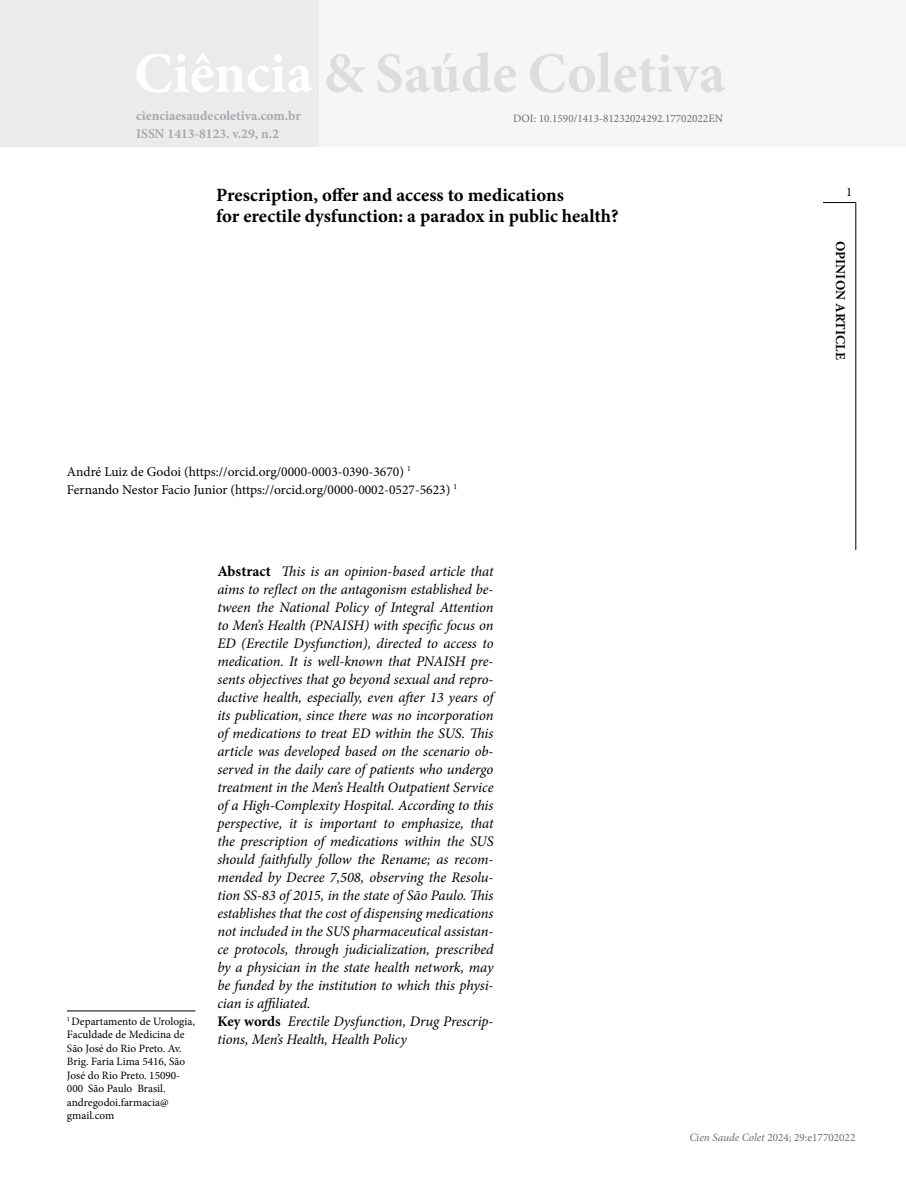
<style>
.page{position:relative;width:906px;height:1183px;background:#fff}
.page>*{position:absolute;margin:0;border:0;box-sizing:border-box;transform-origin:0 0}
.t1{font:700 57px "Minion Pro";letter-spacing:.005em;color:#dcddde}
.t2{font:700 18.75px "Minion Pro";color:#000}
.t3{font:italic 14.55px/18px "Minion Pro";letter-spacing:-.01em;color:#000}
.t4{font:13.5px/18px "Minion Pro";color:#000}
.t5{font:700 13.5px/18px "Minion Pro";color:#a7a9ac}
.t6{font:700 13.5px "Minion Pro";letter-spacing:.005em;color:#000}
.t7{font:12.75px "Minion Pro";color:#000}
.t8{font:11.25px/13.5px "Minion Pro";color:#000}
.t9{font:11.25px "Minion Pro";color:#6d6e71}
.s1{color:#fff}
.s2{font-weight:700;font-style:normal;font-size:15px}
.s3{font-weight:700;font-style:normal}
.s4{font-style:italic}
</style>
<div class="page">
<div style="left:319px;top:0;width:587px;height:147px;background:#f6f6f6"></div>
<hr style="left:823px;top:202px;width:32px;height:1px;background:#000">
<hr style="left:855px;top:202px;width:1px;height:348px;background:#000">
<hr style="left:67px;top:1010px;width:128px;height:1px;background:#000">
<div style="left:0;top:0;width:319px;height:147px;background:#ebebec"></div>
<h1 class="t1" style="left:134px;top:33px;width:593px"><span class="s1">Ciência</span> &amp; Saúde Coletiva</h1>
<p class="t5" style="left:136px;top:106px;width:166px">cienciaesaudecoletiva.com.br<br>ISSN 1413-8123. v.29, n.2</p>
<p class="t9" style="left:513px;top:111px;width:211px">DOI: 10.1590/1413-81232024292.17702022EN</p>
<p class="t2" style="left:216px;top:181px;width:349px">Prescription, offer and access to medications</p>
<p class="t7" style="left:846px;top:183px;width:8px">1</p>
<p class="t2" style="left:216px;top:203px;width:404px">for erectile dysfunction: a paradox in public health?</p>
<p class="t4" style="left:67px;top:462px;width:392px">André Luiz de Godoi (https://orcid.org/0000-0003-0390-3670) <sup>1<br></sup>Fernando Nestor Facio Junior (https://orcid.org/0000-0002-0527-5623) <sup>1</sup></p>
<p class="t8" style="left:67px;top:1014px;width:129px"><sup>1</sup> Departamento de Urologia,<br>Faculdade de Medicina de<br>São José do Rio Preto. Av.<br>Brig. Faria Lima 5416, São<br>José do Rio Preto. 15090-<br>000 São Paulo Brasil. andregodoi.farmacia@ gmail.com</p>
<p class="t3" style="left:217px;top:562px;width:278px"><span class="s2">Abstract</span> This is an opinion-based article that aims to reflect on the antagonism established be&shy;tween the National Policy of Integral Attention to Men’s Health (PNAISH) with specific focus on ED (Erectile Dysfunction), directed to access to medication. It is well-known that PNAISH pre&shy;sents objectives that go beyond sexual and repro&shy;ductive health, especially, even after 13 years of its publication, since there was no incorporation of medications to treat ED within the SUS. This article was developed based on the scenario ob&shy;served in the daily care of patients who undergo treatment in the Men’s Health Outpatient Service of a High-Complexity Hospital. According to this perspective, it is important to emphasize, that the prescription of medications within the SUS should faithfully follow the Rename; as recom&shy;mended by Decree 7,508, observing the Resolu&shy;tion SS-83 of 2015, in the state of São Paulo. This establishes that the cost of dispensing medications not included in the SUS pharmaceutical assistan&shy;ce protocols, through judicialization, prescribed by a physician in the state health network, may be funded by the institution to which this physi&shy;cian is affiliated.<br><span class="s3">Key words</span> Erectile Dysfunction, Drug Prescrip&shy;tions, Men’s Health, Health Policy</p>
<p class="t6" style="left:850px;top:240px;width:121px;rotate:90deg">OPINION ARTICLE</p>
<p class="t9" style="left:689px;top:1129px;width:168px"><span class="s4">Cien Saude Colet</span> 2024; 29:e17702022</p>
</div>
